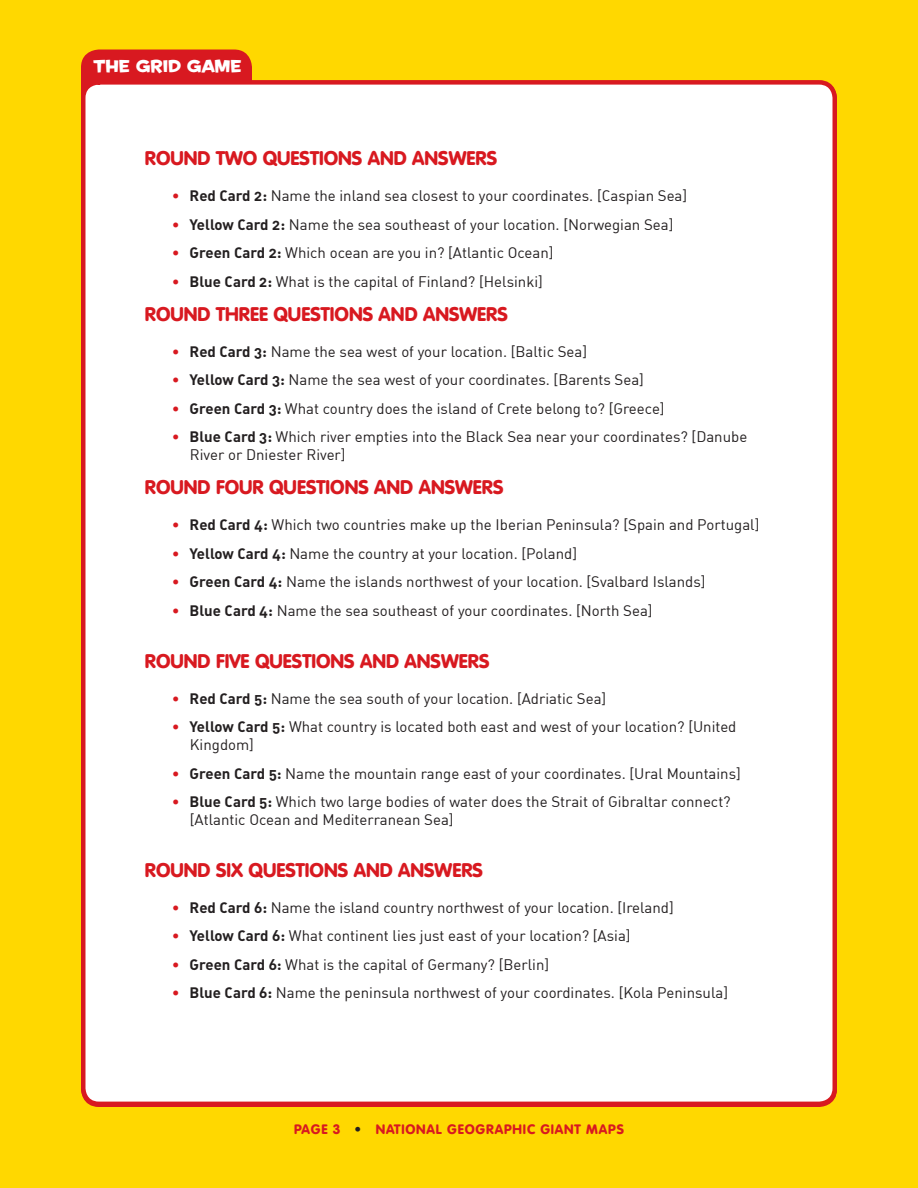
<style>
.page{position:relative;width:918px;height:1188px;background:#ffd800}
.page>*{position:absolute;margin:0;border:0;box-sizing:border-box;transform-origin:0 0}
.t1{font:900 19.5px "VAG Rounded Std";color:#d81920}
.t2{font:16.5px "Housearama Kingpin";color:#fff}
.t3{font:15px/18px "DIN Regular Alternate";color:#231f20}
.t4{font:900 13.5px "VAG Rounded Std";letter-spacing:.06em;color:#d81920}
.s1{color:#d81920}
.s2{font-family:"DIN Bold Alternate"}
.s3{color:#231f20}
</style>
<div class="page">
<div style="left:81px;top:50px;width:171px;height:42px;background:#d81920"></div>
<div style="left:83px;top:82px;width:752px;height:1022px;background:#fff;border-radius:16px"></div>
<div style="left:81px;top:80px;width:756px;height:1026px;border:4px solid #d81920;border-radius:16px"></div>
<p class="t2" style="left:93px;top:55px;width:150px">THE GRID GAME</p>
<h1 class="t1" style="left:145px;top:147px;width:354px">ROUND TWO QUESTIONS AND ANSWERS</h1>
<p class="t3" style="left:172px;top:187px;width:517px"><span class="s1">•</span> <span class="s2">Red Card 2:</span> Name the inland sea closest to your coordinates. [Caspian Sea]</p>
<p class="t3" style="left:172px;top:215px;width:503px"><span class="s1">•</span> <span class="s2">Yellow Card 2:</span> Name the sea southeast of your location. [Norwegian Sea]</p>
<p class="t3" style="left:172px;top:244px;width:383px"><span class="s1">•</span> <span class="s2">Green Card 2:</span> Which ocean are you in? [Atlantic Ocean]</p>
<p class="t3" style="left:172px;top:272px;width:372px"><span class="s1">•</span> <span class="s2">Blue Card 2:</span> What is the capital of Finland? [Helsinki]</p>
<h1 class="t1" style="left:145px;top:302px;width:365px">ROUND THREE QUESTIONS AND ANSWERS</h1>
<p class="t3" style="left:172px;top:342px;width:417px"><span class="s1">•</span> <span class="s2">Red Card 3:</span> Name the sea west of your location. [Baltic Sea]</p>
<p class="t3" style="left:172px;top:371px;width:474px"><span class="s1">•</span> <span class="s2">Yellow Card 3:</span> Name the sea west of your coordinates. [Barents Sea]</p>
<p class="t3" style="left:172px;top:399px;width:494px"><span class="s1">•</span> <span class="s2">Green Card 3:</span> What country does the island of Crete belong to? [Greece]</p>
<p class="t3" style="left:190px;top:428px;width:559px;text-indent:-18px"><span class="s1">•</span> <span class="s2">Blue Card 3:</span> Which river empties into the Black Sea near your coordinates? [Danube<br>River or Dniester River]</p>
<h1 class="t1" style="left:145px;top:475px;width:360px">ROUND FOUR QUESTIONS AND ANSWERS</h1>
<p class="t3" style="left:172px;top:515px;width:589px"><span class="s1">•</span> <span class="s2">Red Card 4:</span> Which two countries make up the Iberian Peninsula? [Spain and Portugal]</p>
<p class="t3" style="left:172px;top:544px;width:407px"><span class="s1">•</span> <span class="s2">Yellow Card 4:</span> Name the country at your location. [Poland]</p>
<p class="t3" style="left:172px;top:572px;width:535px"><span class="s1">•</span> <span class="s2">Green Card 4:</span> Name the islands northwest of your location. [Svalbard Islands]</p>
<p class="t3" style="left:172px;top:601px;width:482px"><span class="s1">•</span> <span class="s2">Blue Card 4:</span> Name the sea southeast of your coordinates. [North Sea]</p>
<h1 class="t1" style="left:145px;top:649px;width:346px">ROUND FIVE QUESTIONS AND ANSWERS</h1>
<p class="t3" style="left:172px;top:689px;width:436px"><span class="s1">•</span> <span class="s2">Red Card 5:</span> Name the sea south of your location. [Adriatic Sea]</p>
<p class="t3" style="left:190px;top:717px;width:548px;text-indent:-18px"><span class="s1">•</span> <span class="s2">Yellow Card 5:</span> What country is located both east and west of your location? [United<br>Kingdom]</p>
<p class="t3" style="left:172px;top:764px;width:570px"><span class="s1">•</span> <span class="s2">Green Card 5:</span> Name the mountain range east of your coordinates. [Ural Mountains]</p>
<p class="t3" style="left:190px;top:792px;width:542px;text-indent:-18px"><span class="s1">•</span> <span class="s2">Blue Card 5:</span> Which two large bodies of water does the Strait of Gibraltar connect? [Atlantic Ocean and Mediterranean Sea]</p>
<h1 class="t1" style="left:145px;top:858px;width:340px">ROUND SIX QUESTIONS AND ANSWERS</h1>
<p class="t3" style="left:172px;top:898px;width:503px"><span class="s1">•</span> <span class="s2">Red Card 6:</span> Name the island country northwest of your location. [Ireland]</p>
<p class="t3" style="left:172px;top:927px;width:460px"><span class="s1">•</span> <span class="s2">Yellow Card 6:</span> What continent lies just east of your location? [Asia]</p>
<p class="t3" style="left:172px;top:955px;width:379px"><span class="s1">•</span> <span class="s2">Green Card 6:</span> What is the capital of Germany? [Berlin]</p>
<p class="t3" style="left:172px;top:984px;width:558px"><span class="s1">•</span> <span class="s2">Blue Card 6:</span> Name the peninsula northwest of your coordinates. [Kola Peninsula]</p>
<p class="t4" style="left:294px;top:1121px;width:331px">PAGE 3 <span class="s3">•</span> NATIONAL GEOGRAPHIC GIANT MAPS</p>
</div>
